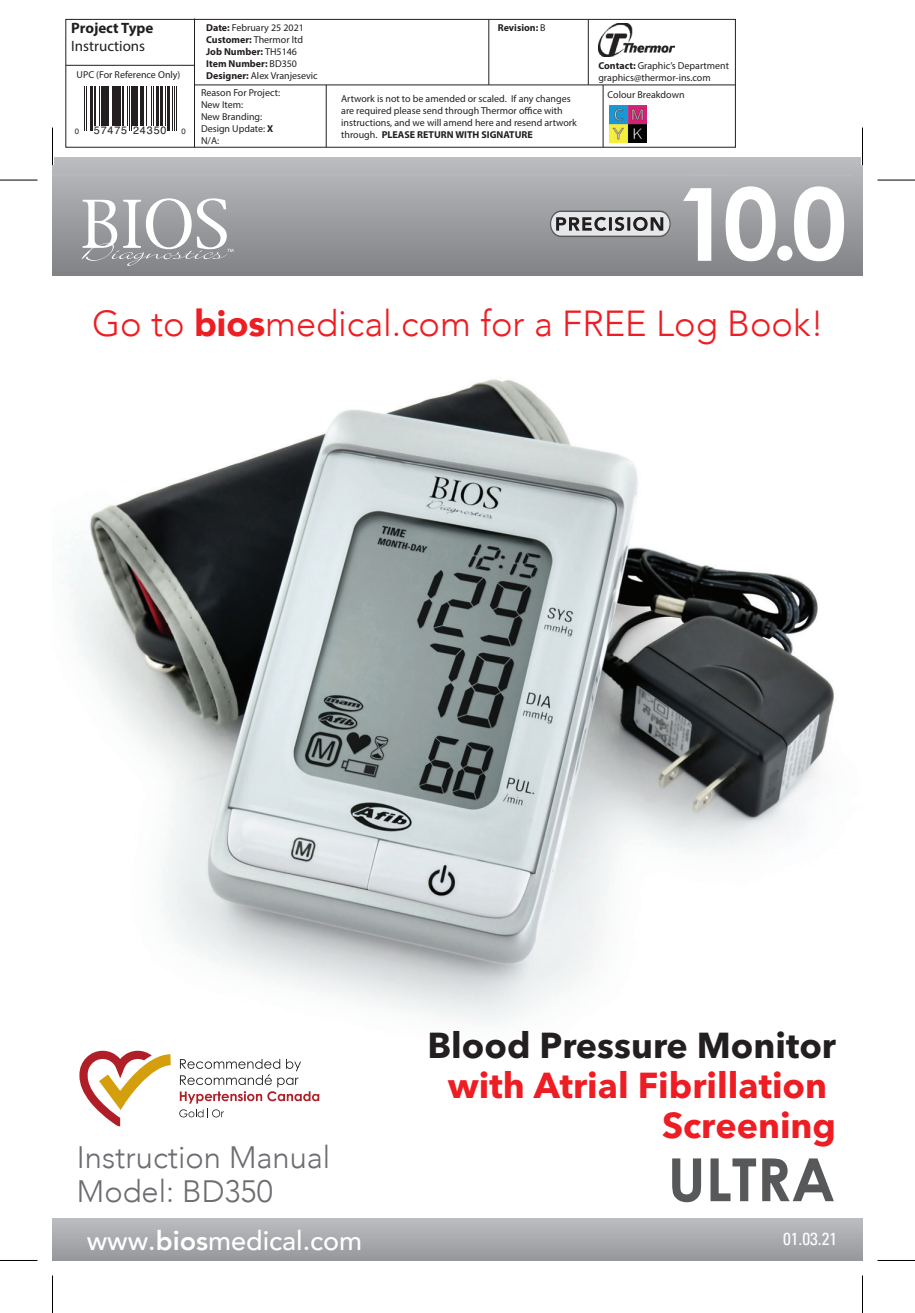
<style>
.page{position:relative;width:915px;height:1313px;background:#fff}
.page>*{position:absolute;margin:0;border:0;box-sizing:border-box;transform-origin:0 0}
.t1{font:700 59.5px "Century Gothic";color:#57585a}
.t2{font:300 36.25px "Avenir";color:#ee1d23}
.t3{font:700 35.75px/40.5px "Avenir Next LT Pro";color:#ee1d23;text-align:right}
.t4{font:700 35.75px "Avenir Next LT Pro";color:#231f20}
.t5{font:300 30.75px/35px "Avenir";color:#6c6d70}
.t6{font:500 27px "Avenir";color:#fff}
.t7{font:condensed 17.5px "Univers";color:#fff}
.t8{font:15px "Myriad Pro";color:#231f20}
.t9{font:700 15px "Myriad Pro";color:#231f20}
.t10{font:10.75px "Helvetica";letter-spacing:.085em;color:#231f20}
.t11{font:10px/12px "Myriad Pro";color:#231f20}
.t12{font:700 10px "Myriad Pro";color:#231f20}
.t13{font:7.75px "Helvetica";color:#231f20}
.s1{font-weight:700}
.s2{font-weight:400}
.s3{font-weight:900}
.s4{font-weight:800}
</style>
<div class="page">
<div style="left:66px;top:19px;width:670px;height:129px;border:1px solid #231f20"></div>
<hr style="left:194px;top:18px;width:1px;height:129px;background:#231f20">
<hr style="left:195px;top:84px;width:540px;height:1px;background:#231f20">
<hr style="left:488px;top:19px;width:1px;height:66px;background:#231f20">
<hr style="left:588px;top:19px;width:1px;height:66px;background:#231f20">
<hr style="left:66px;top:65px;width:129px;height:1px;background:#231f20">
<hr style="left:603px;top:85px;width:1px;height:62px;background:#231f20">
<hr style="left:326px;top:85px;width:1px;height:62px;background:#231f20">
<img style="left:609px;top:106px;width:37px;height:36px">
<img style="left:599px;top:23px;width:76px;height:34px">
<hr style="left:84px;top:86px;width:1px;height:44px;background:#231f20">
<hr style="left:86px;top:86px;width:1px;height:44px;background:#231f20">
<hr style="left:90px;top:86px;width:1px;height:44px;background:#231f20">
<hr style="left:92px;top:86px;width:1px;height:44px;background:#231f20">
<hr style="left:94px;top:86px;width:2px;height:39px;background:#231f20">
<hr style="left:99px;top:86px;width:1px;height:39px;background:#231f20">
<hr style="left:101px;top:86px;width:3px;height:39px;background:#231f20">
<hr style="left:105px;top:86px;width:2px;height:39px;background:#231f20">
<hr style="left:108px;top:86px;width:1px;height:39px;background:#231f20">
<hr style="left:112px;top:86px;width:2px;height:39px;background:#231f20">
<hr style="left:115px;top:86px;width:3px;height:39px;background:#231f20">
<hr style="left:119px;top:86px;width:2px;height:39px;background:#231f20">
<hr style="left:122px;top:86px;width:2px;height:39px;background:#231f20">
<hr style="left:127px;top:86px;width:1px;height:39px;background:#231f20">
<hr style="left:129px;top:86px;width:1px;height:44px;background:#231f20">
<hr style="left:131px;top:86px;width:1px;height:44px;background:#231f20">
<hr style="left:133px;top:86px;width:2px;height:39px;background:#231f20">
<hr style="left:136px;top:86px;width:2px;height:39px;background:#231f20">
<hr style="left:140px;top:86px;width:1px;height:39px;background:#231f20">
<hr style="left:142px;top:86px;width:2px;height:39px;background:#231f20">
<hr style="left:146px;top:86px;width:1px;height:39px;background:#231f20">
<hr style="left:151px;top:86px;width:1px;height:39px;background:#231f20">
<hr style="left:153px;top:86px;width:1px;height:39px;background:#231f20">
<hr style="left:156px;top:86px;width:3px;height:39px;background:#231f20">
<hr style="left:160px;top:86px;width:3px;height:39px;background:#231f20">
<hr style="left:165px;top:86px;width:1px;height:39px;background:#231f20">
<hr style="left:167px;top:86px;width:3px;height:44px;background:#231f20">
<hr style="left:172px;top:86px;width:1px;height:44px;background:#231f20">
<hr style="left:174px;top:86px;width:1px;height:44px;background:#231f20">
<hr style="left:176px;top:86px;width:1px;height:44px;background:#231f20">
<img style="left:72px;top:379px;width:762px;height:643px">
<div style="left:52px;top:158px;width:810px;height:118px;background:linear-gradient(to bottom,#bcbcc0,#808285)"></div>
<div style="left:52px;top:1218px;width:810px;height:42px;background:linear-gradient(to bottom,#bcbdc1,#97999d)"></div>
<svg style="left:82px;top:198px;width:151px;height:68px"></svg>
<hr style="left:52px;top:175px;width:800px;height:1px;background:#bcbdc0">
<svg style="left:683px;top:188px;width:28px;height:73px"></svg>
<svg style="left:726px;top:186px;width:118px;height:75px"></svg>
<svg style="left:550px;top:210px;width:121px;height:27px"></svg>
<svg style="left:79px;top:1050px;width:92px;height:76px"></svg>
<svg style="left:179px;top:1058px;width:140px;height:60px"></svg>
<svg style="left:0;top:179px;width:38px;height:1px"></svg>
<svg style="left:878px;top:179px;width:37px;height:1px"></svg>
<hr style="left:51px;top:128px;width:3px;height:37px;background:#fff">
<hr style="left:861px;top:128px;width:3px;height:37px;background:#fff">
<hr style="left:0;top:180px;width:38px;height:1px;background:#000">
<hr style="left:878px;top:180px;width:37px;height:1px;background:#000">
<hr style="left:0;top:1260px;width:38px;height:1px;background:#000">
<hr style="left:878px;top:1260px;width:37px;height:1px;background:#000">
<hr style="left:52px;top:128px;width:1px;height:37px;background:#000">
<hr style="left:52px;top:1275px;width:1px;height:37px;background:#000">
<hr style="left:862px;top:128px;width:1px;height:37px;background:#000">
<hr style="left:862px;top:1275px;width:1px;height:37px;background:#000">
<h3 class="t9" style="left:71px;top:19px;width:84px">Project Type</h3>
<h3 class="t8" style="left:71px;top:37px;width:76px">Instructions</h3>
<p class="t11" style="left:77px;top:69px;width:105px">UPC (For Reference Only)</p>
<p class="t13" style="left:75px;top:125px;width:6px">0</p>
<p class="t10" style="left:94px;top:122px;width:74px">57475 24350</p>
<p class="t13" style="left:182px;top:125px;width:6px">0</p>
<p class="t11" style="left:206px;top:22px;width:113px"><span class="s1">Date:</span> February 25 2021<br><span class="s1">Customer:</span> Thermor ltd<br><span class="s1">Job Number:</span> TH5146<br><span class="s1">Item Number:</span> BD350<br><span class="s1">Designer:</span> Alex Vranjesevic</p>
<p class="t12" style="left:498px;top:21px;width:49px">Revision: <span class="s2">B</span></p>
<p class="t11" style="left:341px;top:93px;width:237px">Artwork is not to be amended or scaled. If any changes are required please send through Thermor office with instructions, and we will amend here and resend artwork through. <span class="s1">PLEASE RETURN WITH SIGNATURE</span></p>
<p class="t11" style="left:598px;top:60px;width:132px"><span class="s1">Contact:</span> Graphic’s Department graphics@thermor-ins.com</p>
<p class="t11" style="left:201px;top:86px;width:81px">Reason For Project:</p>
<p class="t11" style="left:608px;top:88px;width:79px">Colour Breakdown</p>
<p class="t11" style="left:201px;top:98px;width:74px">New Item:<br>New Branding:<br>Design Update: <span class="s1">X<br></span>N/A:</p>
<h2 class="t2" style="left:92px;top:302px;width:733px">Go to <span class="s3">bios</span>medical.com for a FREE Log Book!</h2>
<h3 class="t5" style="left:77px;top:1139px;width:255px">Instruction Manual<br>Model: BD350</h3>
<h3 class="t6" style="left:87px;top:1217px;width:277px">www.<span class="s4">bios</span>medical.com</h3>
<h3 class="t4" style="left:428px;top:1023px;width:410px">Blood Pressure Monitor</h3>
<h3 class="t3" style="left:448px;top:1064px;width:390px">with Atrial Fibrillation<br>Screening</h3>
<h1 class="t1" style="left:668px;top:1142px;width:169px">ULTRA</h1>
<h3 class="t7" style="left:783px;top:1227px;width:56px">01.03.21</h3>
</div>
